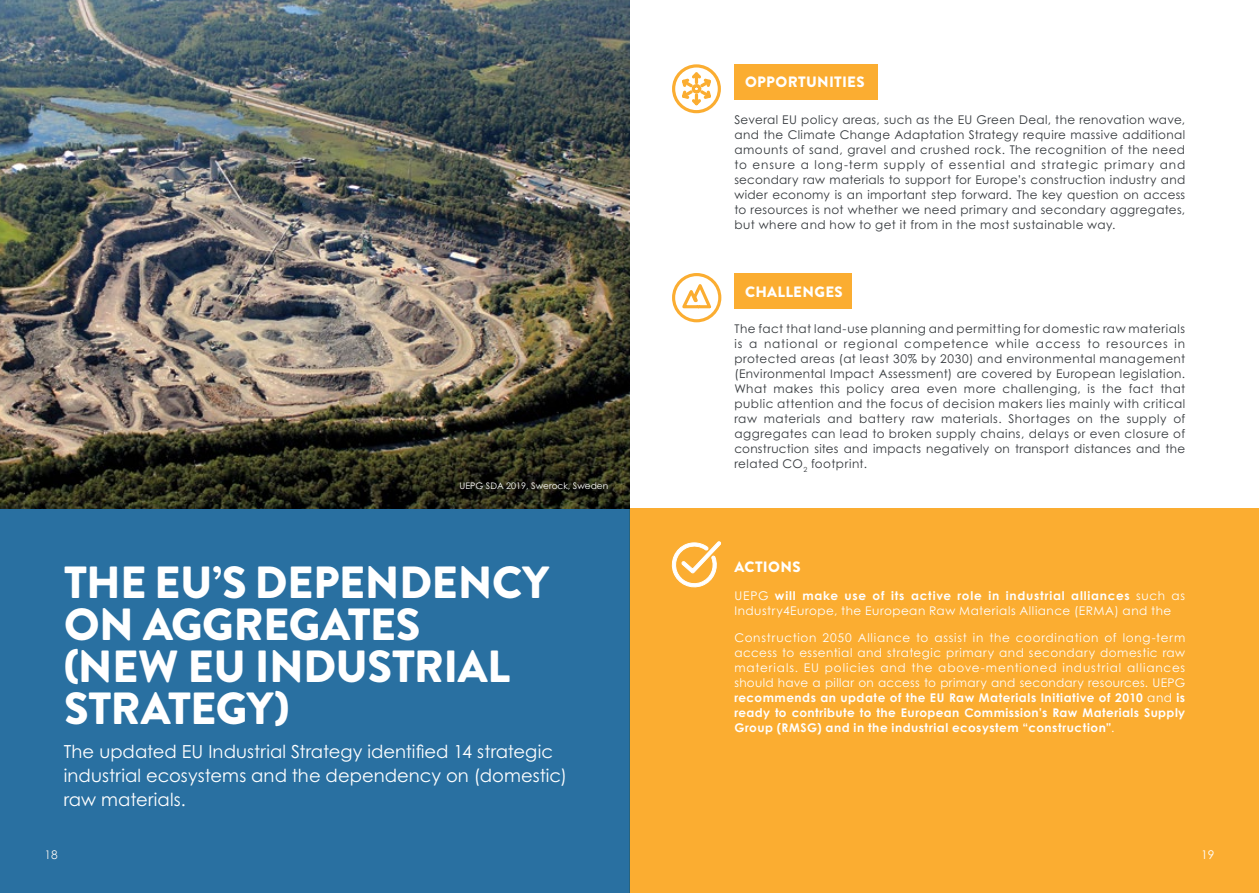
<style>
.page{position:relative;width:1259px;height:893px;background:#fff}
.page>*{position:absolute;margin:0;border:0;box-sizing:border-box;transform-origin:0 0}
.t1{font:900 45px/42px "Brandon Grotesque";letter-spacing:-.01em;color:#fff}
.t2{font:18px/24px "Century Gothic Pro";letter-spacing:.005em;color:#fff}
.t3{font:900 15px "Brandon Grotesque";letter-spacing:.02em;color:#fff}
.t4{font:12px/15px "Century Gothic Pro";letter-spacing:.03em;color:#35393d;text-align:justify}
.t5{font:12px/15px "Century Gothic Pro";letter-spacing:.035em;color:#fff}
.t6{font:9px "Century Gothic Pro";color:#fff}
.s1{font-weight:700}
</style>
<div class="page">
<div style="left:734px;top:273px;width:117px;height:36px;background:#fbad31"></div>
<div style="left:734px;top:64px;width:143px;height:35px;background:#fbad31"></div>
<div style="left:672px;top:273px;width:49px;height:49px;border:3px solid #fbad31;border-radius:50%"></div>
<svg style="left:679px;top:278px;width:35px;height:43px"></svg>
<div style="left:672px;top:64px;width:49px;height:49px;border:3px solid #fbad31;border-radius:50%"></div>
<svg style="left:679px;top:70px;width:34px;height:42px"></svg>
<div style="left:629px;top:509px;width:630px;height:384px;background:#fbad31"></div>
<svg style="left:671px;top:541px;width:50px;height:47px"></svg>
<img style="left:0;top:0;width:629px;height:509px">
<div style="left:0;top:509px;width:629px;height:384px;background:#2970a1"></div>
<p class="t3" style="left:745px;top:71px;width:121px">OPPORTUNITIES</p>
<p class="t4" style="left:734px;top:112px;width:452px">Several EU policy areas, such as the EU Green Deal, the renovation wave, and the Climate Change Adaptation Strategy require massive additional amounts of sand, gravel and crushed rock. The recognition of the need to ensure a long-term supply of essential and strategic primary and secondary raw materials to support for Europe’s construction industry and wider economy is an important step forward. The key question on access to resources is not whether we need primary and secondary aggregates, but where and how to get it from in the most sustainable way.</p>
<p class="t3" style="left:745px;top:281px;width:99px">CHALLENGES</p>
<p class="t6" style="left:459px;top:480px;width:150px">UEPG SDA 2019, Swerock, Sweden</p>
<h1 class="t1" style="left:64px;top:562px;width:487px">THE EU’S DEPENDENCY<br>ON AGGREGATES<br>(NEW EU INDUSTRIAL<br>STRATEGY)</h1>
<h2 class="t2" style="left:64px;top:739px;width:505px">The updated EU Industrial Strategy identified 14 strategic industrial ecosystems and the dependency on (domestic) raw materials.</h2>
<p class="t4" style="left:734px;top:321px;width:452px">The fact that land-use planning and permitting for domestic raw materials is a national or regional competence while access to resources in protected areas (at least 30% by 2030) and environmental management (Environmental Impact Assessment) are covered by European legislation.<br>What makes this policy area even more challenging, is the fact that public attention and the focus of decision makers lies mainly with critical raw materials and battery raw materials. Shortages on the supply of aggregates can lead to broken supply chains, delays or even closure of construction sites and impacts negatively on transport distances and the related CO<sub>2</sub> footprint.</p>
<p class="t3" style="left:734px;top:556px;width:68px">ACTIONS</p>
<p class="t5" style="left:734px;top:588px;width:452px">UEPG <span class="s1">will make use of its active role in industrial alliances</span> such as<br>Industry4Europe, the European Raw Materials Alliance (ERMA) and the</p>
<p class="t5" style="left:734px;top:630px;width:452px;text-align:justify">Construction 2050 Alliance to assist in the coordination of long-term access to essential and strategic primary and secondary domestic raw materials. EU policies and the above-mentioned industrial alliances should have a pillar on access to primary and secondary resources. UEPG <span class="s1">recommends an update of the EU Raw Materials Initiative of 2010</span> and <span class="s1">is ready to contribute to the European Commission’s Raw Materials Supply Group (RMSG) and in the industrial ecosystem “construction”</span>.</p>
<p class="t5" style="left:44px;top:847px;width:15px">18</p>
<p class="t5" style="left:1201px;top:847px;width:15px">19</p>
</div>
